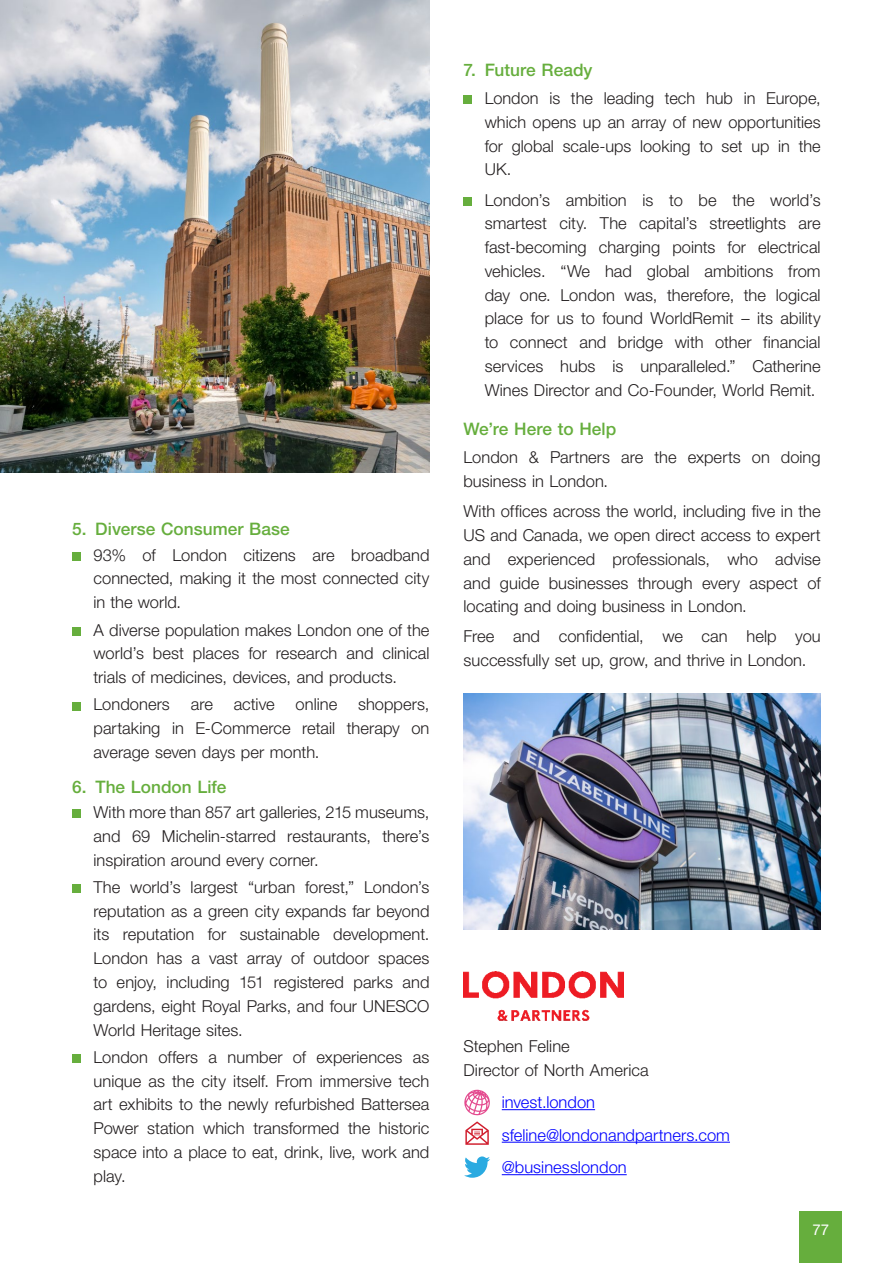
<style>
.page{position:relative;width:893px;height:1263px;background:#fff}
.page>*{position:absolute;margin:0;border:0;box-sizing:border-box;transform-origin:0 0}
.t1{font:500 17.25px "Helvetica Neue 65";color:#66ae3d}
.t2{font:300 16.5px/23.7px "Helvetica Neue 45";color:#231f20;text-align:justify}
.t3{font:300 16.5px "Helvetica Neue 45";color:#00f}
.t4{font:15px "Helvetica Neue 55";color:#fff}
</style>
<div class="page">
<div style="left:72px;top:552px;width:9px;height:9px;background:#66ae3d"></div>
<div style="left:72px;top:627px;width:9px;height:8px;background:#66ae3d"></div>
<div style="left:72px;top:702px;width:9px;height:8px;background:#66ae3d"></div>
<div style="left:72px;top:809px;width:9px;height:9px;background:#66ae3d"></div>
<div style="left:72px;top:884px;width:9px;height:9px;background:#66ae3d"></div>
<div style="left:72px;top:1054px;width:9px;height:9px;background:#66ae3d"></div>
<div style="left:799px;top:1212px;width:43px;height:51px;background:#66ae3d"></div>
<img style="left:0;top:0;width:429px;height:472px">
<div style="left:463px;top:96px;width:9px;height:8px;background:#66ae3d"></div>
<div style="left:463px;top:197px;width:9px;height:9px;background:#66ae3d"></div>
<img style="left:463px;top:693px;width:358px;height:236px">
<hr style="left:502px;top:1109px;width:93px;height:1px;background:#00f">
<hr style="left:502px;top:1142px;width:228px;height:1px;background:#00f">
<hr style="left:502px;top:1174px;width:125px;height:1px;background:#00f">
<svg style="left:464px;top:1090px;width:26px;height:25px"></svg>
<svg style="left:465px;top:1121px;width:24px;height:24px"></svg>
<svg style="left:464px;top:1156px;width:26px;height:22px"></svg>
<img style="left:463px;top:971px;width:160px;height:50px">
<p class="t1" style="left:72px;top:519px;width:219px">5. Diverse Consumer Base</p>
<p class="t2" style="left:94px;top:542px;width:337px">93% of London citizens are broadband connected, making it the most connected city in the world.</p>
<p class="t2" style="left:94px;top:617px;width:337px">A diverse population makes London one of the world’s best places for research and clinical trials of medicines, devices, and products.</p>
<p class="t2" style="left:94px;top:692px;width:78px">Londoners</p>
<p class="t2" style="left:191px;top:692px;width:24px">are</p>
<p class="t2" style="left:234px;top:692px;width:43px">active</p>
<p class="t2" style="left:296px;top:692px;width:43px">online</p>
<p class="t2" style="left:94px;top:692px;width:337px;text-indent:264px">shoppers, partaking in E-Commerce retail therapy on average seven days per month.</p>
<p class="t1" style="left:72px;top:776px;width:156px">6. The London Life</p>
<p class="t2" style="left:94px;top:800px;width:337px">With more than 857 art galleries, 215 museums, and 69 Michelin-starred restaurants, there’s inspiration around every corner.</p>
<p class="t2" style="left:94px;top:875px;width:337px">The world’s largest “urban forest,” London’s reputation as a green city expands far beyond its reputation for sustainable development.<br>London has a vast array of outdoor spaces to enjoy, including 151 registered parks and gardens, eight Royal Parks, and four UNESCO World Heritage sites.</p>
<p class="t2" style="left:94px;top:1045px;width:337px">London offers a number of experiences as unique as the city itself. From immersive tech art exhibits to the newly refurbished Battersea Power station which transformed the historic space into a place to eat, drink, live, work and play.</p>
<p class="t1" style="left:463px;top:60px;width:131px">7. Future Ready</p>
<p class="t2" style="left:485px;top:86px;width:337px">London is the leading tech hub in Europe, which opens up an array of new opportunities for global scale-ups looking to set up in the UK.</p>
<p class="t2" style="left:485px;top:187px;width:337px">London’s ambition is to be the world’s smartest city. The capital’s streetlights are fast-becoming charging points for electrical vehicles. “We had global ambitions from day one. London was, therefore, the logical place for us to found WorldRemit – its ability to connect and bridge with other financial services hubs is unparalleled.” Catherine Wines Director and Co-Founder, World Remit.</p>
<p class="t1" style="left:463px;top:419px;width:154px">We’re Here to Help</p>
<p class="t2" style="left:463px;top:445px;width:359px">London &amp; Partners are the experts on doing business in London.</p>
<p class="t2" style="left:463px;top:499px;width:359px">With offices across the world, including five in the US and Canada, we open direct access to expert and experienced professionals, who advise and guide businesses through every aspect of locating and doing business in London.</p>
<p class="t2" style="left:463px;top:624px;width:359px">Free and confidential, we can help you successfully set up, grow, and thrive in London.</p>
<p class="t2" style="left:463px;top:1033px;width:187px">Stephen Feline<br>Director of North America</p>
<p class="t3" style="left:502px;top:1092px;width:95px">invest.london</p>
<p class="t3" style="left:502px;top:1124px;width:230px">sfeline@londonandpartners.com</p>
<p class="t3" style="left:502px;top:1157px;width:126px">@businesslondon</p>
<p class="t4" style="left:812px;top:1221px;width:18px">77</p>
</div>
